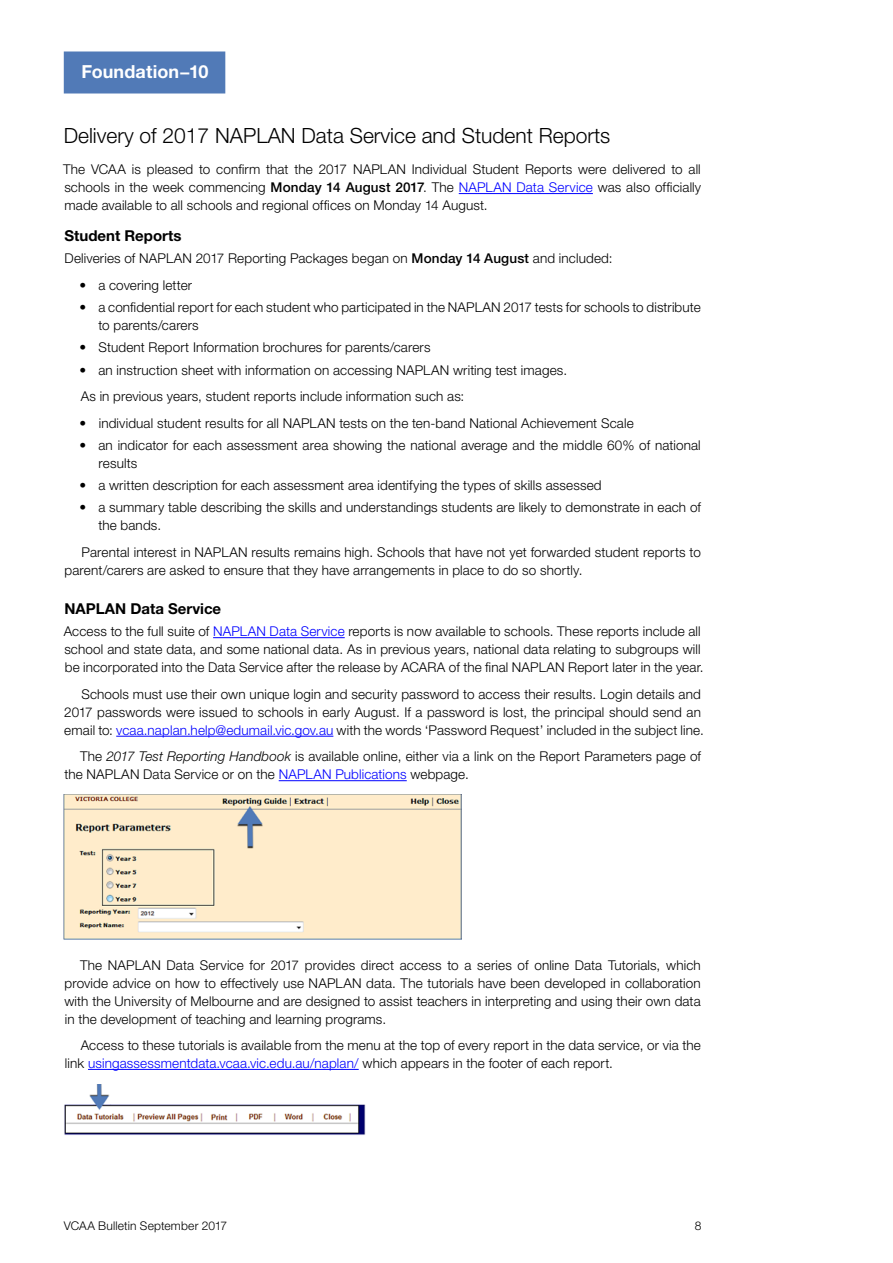
<style>
.page{position:relative;width:893px;height:1263px;background:#fff}
.page>*{position:absolute;margin:0;border:0;box-sizing:border-box;transform-origin:0 0}
.t1{font:300 21px "Helvetica Neue LT";color:#000}
.t2{font:700 18px "Helvetica Neue LT";letter-spacing:.005em;color:#fff}
.t3{font:700 15px "Helvetica Neue LT";color:#000}
.t4{font:300 13.5px/18px "Helvetica Neue LT";letter-spacing:.01em;color:#000}
.t5{font:300 12px "Helvetica Neue LT";letter-spacing:.015em;color:#000}
.s1{font-weight:500}
.s2{color:#00f}
.s3{font-style:italic}
</style>
<div class="page">
<div style="left:64px;top:51px;width:161px;height:42px;background:#517ab7"></div>
<hr style="left:459px;top:193px;width:134px;height:1px;background:#00f">
<hr style="left:213px;top:637px;width:132px;height:1px;background:#00f">
<hr style="left:116px;top:736px;width:217px;height:1px;background:#00f">
<hr style="left:279px;top:780px;width:128px;height:1px;background:#00f">
<hr style="left:88px;top:1069px;width:271px;height:1px;background:#00f">
<img style="left:64px;top:794px;width:398px;height:145px">
<img style="left:64px;top:1085px;width:302px;height:50px">
<h2 class="t2" style="left:81px;top:60px;width:129px">Foundation−10</h2>
<h1 class="t1" style="left:64px;top:123px;width:548px">Delivery of 2017 NAPLAN Data Service and Student Reports</h1>
<p class="t4" style="left:63px;top:160px;width:640px;text-align:justify">The VCAA is pleased to confirm that the 2017 NAPLAN Individual Student Reports were delivered to all schools in the week commencing <span class="s1">Monday 14 August 2017</span>. The <span class="s2">NAPLAN Data Service</span> was also officially made available to all schools and regional offices on Monday 14 August.</p>
<p class="t3" style="left:64px;top:226px;width:118px">Student Reports</p>
<p class="t4" style="left:65px;top:249px;width:549px">Deliveries of NAPLAN 2017 Reporting Packages began on <span class="s1">Monday 14 August</span> and included:</p>
<p class="t4" style="left:79px;top:276px;width:114px">• a covering letter</p>
<p class="t4" style="left:98px;top:298px;width:604px;text-indent:-19px">• a confidential report for each student who participated in the NAPLAN 2017 tests for schools to distribute to parents/carers</p>
<p class="t4" style="left:79px;top:338px;width:353px">• Student Report Information brochures for parents/carers</p>
<p class="t4" style="left:79px;top:356px;width:489px;line-height:26.5px">• an instruction sheet with information on accessing NAPLAN writing test images.<br>As in previous years, student reports include information such as:</p>
<p class="t4" style="left:79px;top:413px;width:556px">• individual student results for all NAPLAN tests on the ten-band National Achievement Scale</p>
<p class="t4" style="left:99px;top:436px;width:604px;text-indent:-19px">• an indicator for each assessment area showing the national average and the middle 60% of national results</p>
<p class="t4" style="left:79px;top:476px;width:524px">• a written description for each assessment area identifying the types of skills assessed</p>
<p class="t4" style="left:98px;top:498px;width:604px;text-indent:-19px">• a summary table describing the skills and understandings students are likely to demonstrate in each of the bands.</p>
<p class="t4" style="left:65px;top:543px;width:638px;text-indent:17px">Parental interest in NAPLAN results remains high. Schools that have not yet forwarded student reports to parent/carers are asked to ensure that they have arrangements in place to do so shortly.</p>
<p class="t3" style="left:65px;top:599px;width:158px">NAPLAN Data Service</p>
<p class="t4" style="left:64px;top:622px;width:641px">Access to the full suite of <span class="s2">NAPLAN Data Service</span> reports is now available to schools. These reports include all school and state data, and some national data. As in previous years, national data relating to subgroups will be incorporated into the Data Service after the release by ACARA of the final NAPLAN Report later in the year.</p>
<p class="t4" style="left:64px;top:685px;width:641px;text-indent:17px">Schools must use their own unique login and security password to access their results. Login details and<br>2017 passwords were issued to schools in early August. If a password is lost, the principal should send an email to: <span class="s2">vcaa.naplan.help@edumail.vic.gov.au</span> with the words ‘Password Request’ included in the subject line.</p>
<p class="t4" style="left:64px;top:747px;width:638px;text-indent:16px">The <span class="s3">2017 Test Reporting Handbook</span> is available online, either via a link on the Report Parameters page of the NAPLAN Data Service or on the <span class="s2">NAPLAN Publications</span> webpage.</p>
<p class="t4" style="left:64px;top:955px;width:638px;text-align:justify;text-indent:16px">The NAPLAN Data Service for 2017 provides direct access to a series of online Data Tutorials, which provide advice on how to effectively use NAPLAN data. The tutorials have been developed in collaboration with the University of Melbourne and are designed to assist teachers in interpreting and using their own data in the development of teaching and learning programs.</p>
<p class="t4" style="left:65px;top:1036px;width:637px;text-indent:16px">Access to these tutorials is available from the menu at the top of every report in the data service, or via the link <span class="s2">usingassessmentdata.vcaa.vic.edu.au/naplan/</span> which appears in the footer of each report.</p>
<p class="t5" style="left:64px;top:1218px;width:165px">VCAA Bulletin September 2017</p>
<p class="t5" style="left:695px;top:1218px;width:8px">8</p>
</div>
